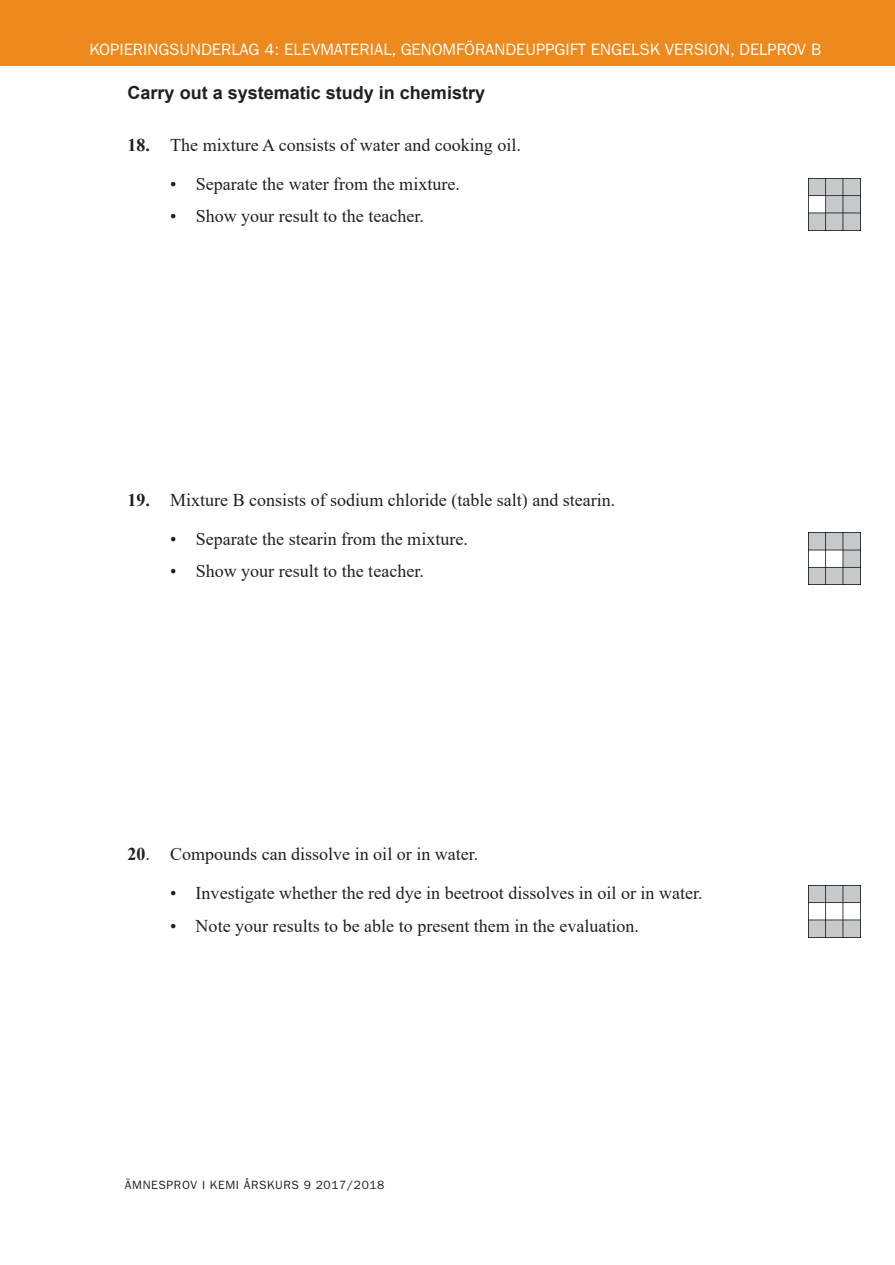
<style>
.page{position:relative;width:895px;height:1265px;background:#fff}
.page>*{position:absolute;margin:0;border:0;box-sizing:border-box;transform-origin:0 0}
.t1{font:18px "Times New Roman";color:#231f20}
.t2{font:700 18px "Arial";color:#231f20}
.t3{font:16.5px "ITC Franklin Gothic Std";color:#fff}
.t4{font:12px "ITC Franklin Gothic Std";letter-spacing:.05em;color:#231f20}
.s1{font-weight:700}
</style>
<div class="page">
<div style="left:0;top:0;width:893px;height:66px;background:#ed891d"></div>
<hr style="left:893px;top:0;width:1px;height:66px;background:#ed891d">
<img style="left:808px;top:178px;width:52px;height:52px">
<img style="left:808px;top:886px;width:52px;height:51px">
<img style="left:808px;top:533px;width:52px;height:52px">
<p class="t3" style="left:89px;top:40px;width:733px">KOPIERINGSUNDERLAG 4: ELEVMATERIAL, GENOMFÖRANDEUPPGIFT ENGELSK VERSION, DELPROV B</p>
<p class="t2" style="left:127px;top:80px;width:359px">Carry out a systematic study in chemistry</p>
<p class="t1" style="left:127px;top:132px;width:394px"><span class="s1">18.</span> The mixture A consists of water and cooking oil.</p>
<p class="t1" style="left:170px;top:171px;width:291px">• Separate the water from the mixture.</p>
<p class="t1" style="left:170px;top:204px;width:255px">• Show your result to the teacher.</p>
<p class="t1" style="left:127px;top:487px;width:489px"><span class="s1">19.</span> Mixture B consists of sodium chloride (table salt) and stearin.</p>
<p class="t1" style="left:170px;top:526px;width:299px">• Separate the stearin from the mixture.</p>
<p class="t1" style="left:170px;top:558px;width:255px">• Show your result to the teacher.</p>
<p class="t1" style="left:127px;top:841px;width:352px"><span class="s1">20</span>. Compounds can dissolve in oil or in water.</p>
<p class="t1" style="left:170px;top:880px;width:533px">• Investigate whether the red dye in beetroot dissolves in oil or in water.</p>
<p class="t1" style="left:170px;top:913px;width:470px">• Note your results to be able to present them in the evaluation.</p>
<p class="t4" style="left:125px;top:1177px;width:261px">ÄMNESPROV I KEMI ÅRSKURS 9 2017/2018</p>
</div>
